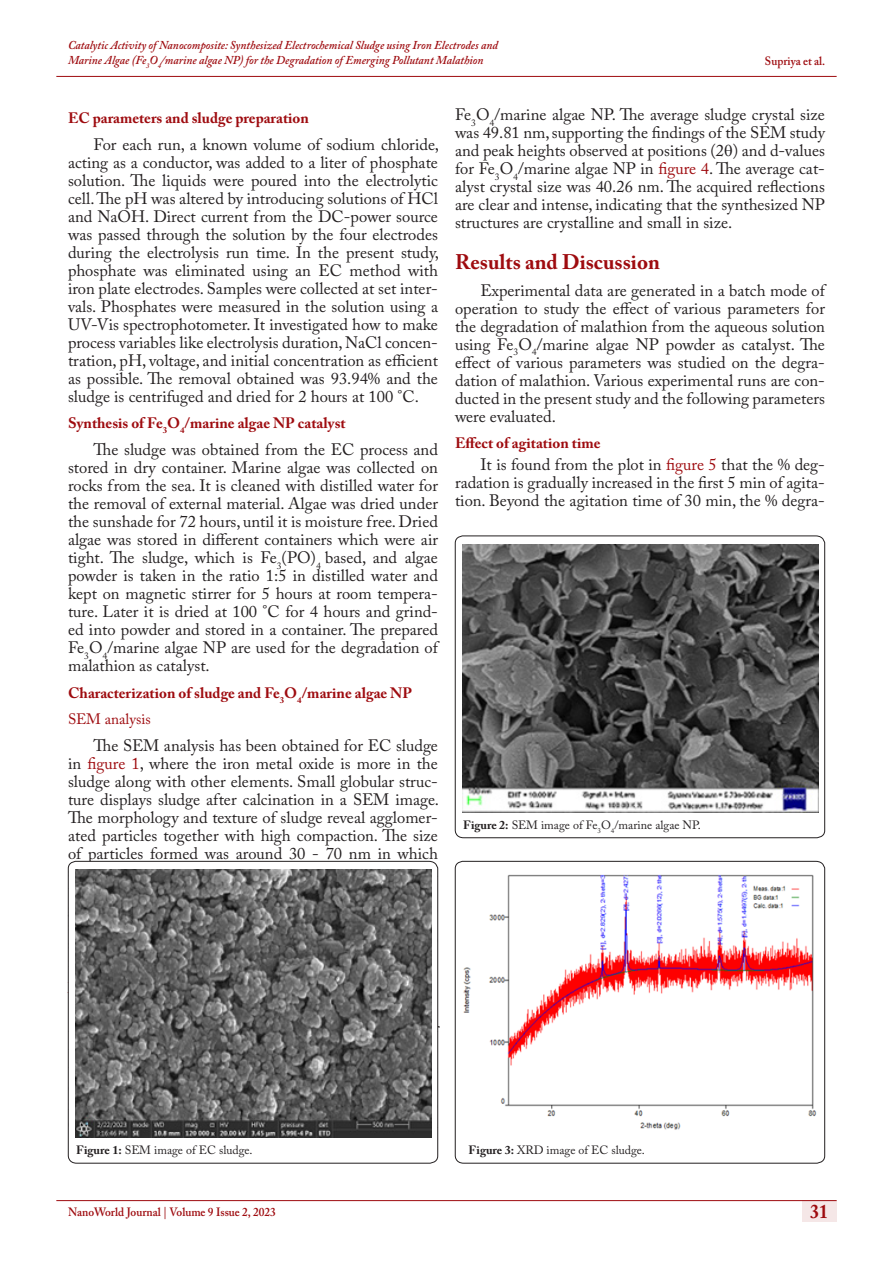
<style>
.page{position:relative;width:893px;height:1263px;background:#fff}
.page>*{position:absolute;margin:0;border:0;box-sizing:border-box;transform-origin:0 0}
.s8{font:700 21px "Adobe Caslon Pro";color:#9e0b0f}
.t1{font:700 19.5px "Adobe Caslon Pro";color:#9e0b0f;scale:.9 1}
.t2{font:16.5px/18px "Adobe Caslon Pro";color:#231f20;text-align:justify}
.t3{font:700 15px "Adobe Caslon Pro";color:#9e0b0f}
.t4{font:15px "Adobe Caslon Pro";color:#9e0b0f}
.t5{font:italic 600 12px/14.4px "Adobe Caslon Pro";color:#9e0b0f;scale:.95 1}
.t6{font:12px "Adobe Caslon Pro";color:#231f20}
.t7{font:600 12px "Adobe Caslon Pro";color:#9e0b0f;scale:.95 1}
.s1{color:#9e0b0f}
.s2{font-weight:700}
</style>
<div class="page">
<div style="left:802px;top:1200px;width:34px;height:21px;background:#f5e7e7"></div>
<hr style="left:56px;top:1200px;width:781px;height:1px;background:#9e0b0f">
<hr style="left:56px;top:76px;width:781px;height:1px;background:#9e0b0f">
<svg style="left:68px;top:861px;width:370px;height:303px"></svg>
<img style="left:75px;top:870px;width:357px;height:267px">
<svg style="left:455px;top:535px;width:370px;height:303px"></svg>
<img style="left:462px;top:545px;width:357px;height:267px">
<svg style="left:455px;top:861px;width:370px;height:303px"></svg>
<img style="left:462px;top:870px;width:357px;height:267px">
<svg style="left:231px;top:1080px;width:7px;height:12px"></svg>
<p class="t5" style="left:68px;top:38px;width:454px">Catalytic Activity of Nanocomposite: Synthesized Electrochemical Sludge using Iron Electrodes and<br>Marine Algae (Fe<sub>3</sub>O<sub>4</sub>/marine algae NP) for the Degradation of Emerging Pollutant Malathion</p>
<p class="t7" style="left:765px;top:54px;width:65px">Supriya et al.</p>
<p class="t2" style="left:455px;top:105px;width:371px">Fe<sub>3</sub>O<sub>4</sub>/marine algae NP. The average sludge crystal size was 49.81 nm, supporting the findings of the SEM study and peak heights observed at positions (2 ) and d-values for Fe<sub>3</sub>O<sub>4</sub>/marine algae NP in <span class="s1">figure 4</span>. The average cat&shy;alyst crystal size was 40.26 nm. The acquired reflections are clear and intense, indicating that the synthesized NP structures are crystalline and small in size.</p>
<p class="s8" style="left:455px;top:250px;width:206px">Results and Discussion</p>
<p class="t2" style="left:455px;top:281px;width:371px;text-indent:26px">Experimental data are generated in a batch mode of operation to study the effect of various parameters for the degradation of malathion from the aqueous solution using Fe<sub>3</sub>O<sub>4</sub>/marine algae NP powder as catalyst. The effect of various parameters was studied on the degra&shy;dation of malathion. Various experimental runs are con&shy;ducted in the present study and the following parameters were evaluated.</p>
<p class="t3" style="left:455px;top:434px;width:147px">Effect of agitation time</p>
<p class="t2" style="left:455px;top:456px;width:371px;text-indent:26px">It is found from the plot in <span class="s1">figure 5</span> that the % deg&shy;radation is gradually increased in the first 5 min of agita&shy;tion. Beyond the agitation time of 30 min, the % degra-</p>
<p class="t3" style="left:68px;top:109px;width:242px">EC parameters and sludge preparation</p>
<p class="t2" style="left:68px;top:135px;width:373px;text-indent:26px">For each run, a known volume of sodium chloride, acting as a conductor, was added to a liter of phosphate solution. The liquids were poured into the electrolytic cell. The pH was altered by introducing solutions of HCl and NaOH. Direct current from the DC-power source was passed through the solution by the four electrodes during the electrolysis run time. In the present study, phosphate was eliminated using an EC method with iron plate electrodes. Samples were collected at set inter&shy;vals. Phosphates were measured in the solution using a UV-Vis spectrophotometer. It investigated how to make process variables like electrolysis duration, NaCl concen&shy;tration, pH, voltage, and initial concentration as efficient as possible. The removal obtained was 93.94% and the sludge is centrifuged and dried for 2 hours at 100 °C.</p>
<p class="t3" style="left:68px;top:414px;width:279px">Synthesis of Fe<sub>3</sub>O<sub>4</sub>/marine algae NP catalyst</p>
<p class="t2" style="left:68px;top:440px;width:371px;text-indent:26px">The sludge was obtained from the EC process and stored in dry container. Marine algae was collected on rocks from the sea. It is cleaned with distilled water for the removal of external material. Algae was dried under the sunshade for 72 hours, until it is moisture free. Dried algae was stored in different containers which were air tight. The sludge, which is Fe<sub>3</sub>(PO)<sub>4</sub> based, and algae powder is taken in the ratio 1:5 in distilled water and kept on magnetic stirrer for 5 hours at room tempera&shy;ture. Later it is dried at 100 °C for 4 hours and grind&shy;ed into powder and stored in a container. The prepared Fe<sub>3</sub>O<sub>4</sub>/marine algae NP are used for the degradation of malathion as catalyst.</p>
<p class="t3" style="left:68px;top:684px;width:345px">Characterization of sludge and Fe<sub>3</sub>O<sub>4</sub>/marine algae NP</p>
<p class="t4" style="left:68px;top:710px;width:84px">SEM analysis</p>
<p class="t2" style="left:68px;top:736px;width:373px;text-indent:26px">The SEM analysis has been obtained for EC sludge in <span class="s1">figure 1</span>, where the iron metal oxide is more in the sludge along with other elements. Small globular struc&shy;ture displays sludge after calcination in a SEM image.<br>The morphology and texture of sludge reveal agglomer&shy;ated particles together with high compaction. The size of particles formed was around 30 - 70 nm in which</p>
<p class="t6" style="left:463px;top:818px;width:239px"><span class="s2">Figure 2:</span> SEM image of Fe<sub>3</sub>O<sub>4</sub>/marine algae NP.</p>
<p class="t6" style="left:76px;top:1143px;width:178px"><span class="s2">Figure 1:</span> SEM image of EC sludge.</p>
<p class="t6" style="left:468px;top:1143px;width:178px"><span class="s2">Figure 3:</span> XRD image of EC sludge.</p>
<p class="t7" style="left:68px;top:1204px;width:220px">NanoWorld Journal | Volume 9 Issue 2, 2023</p>
<p class="t1" style="left:810px;top:1200px;width:21px">31</p>
</div>
